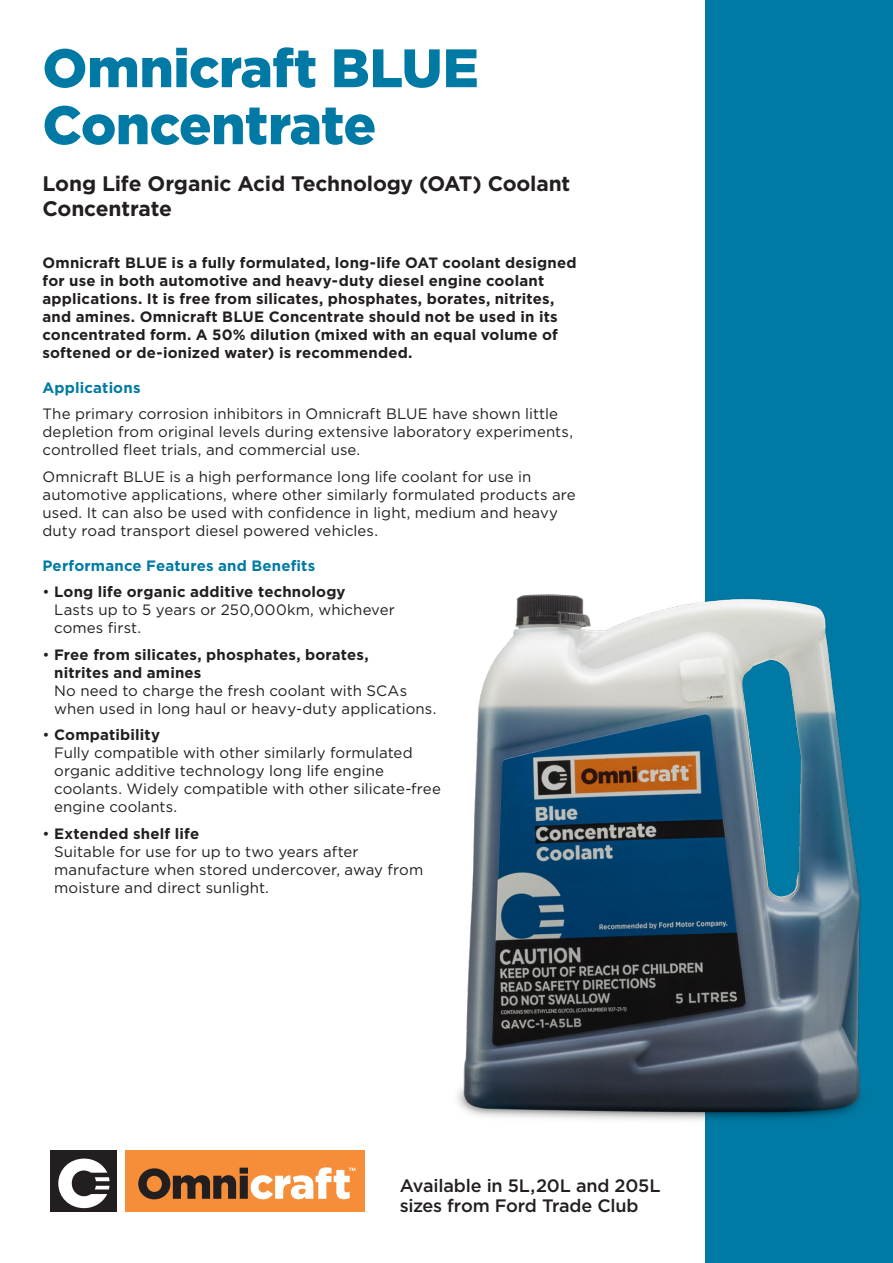
<style>
.page{position:relative;width:893px;height:1263px;background:#fff}
.page>*{position:absolute;margin:0;border:0;box-sizing:border-box;transform-origin:0 0}
.t1{font:900 54px/57px "Gotham";letter-spacing:-.01em;color:#007aa4}
.t2{font:700 21px/25.2px "Gotham";letter-spacing:-.01em;color:#231f20}
.t3{font:500 18px/19.5px "Gotham";letter-spacing:-.01em;color:#231f20}
.Body_Copy{font:15px/18px "Gotham";letter-spacing:.005em;color:#231f20}
.Body_Copy-2{font:700 15px/18px "Gotham";letter-spacing:.01em;color:#231f20}
.Subhead{font:700 15px "Gotham";letter-spacing:.01em;color:#007aa4}
.s1{font-weight:700}
</style>
<div class="page">
<div style="left:51px;top:1150px;width:66px;height:62px;background:#231f20"></div>
<div style="left:125px;top:1150px;width:240px;height:62px;background:#f68d38"></div>
<svg style="left:138px;top:1167px;width:217px;height:32px"></svg>
<svg style="left:58px;top:1158px;width:52px;height:50px"></svg>
<div style="left:706px;top:0;width:187px;height:1263px;background:#007aa4"></div>
<img style="left:457px;top:544px;width:404px;height:587px">
<p class="t1" style="left:43px;top:38px;width:438px">Omnicraft BLUE<br>Concentrate</p>
<p class="t2" style="left:43px;top:170px;width:529px">Long Life Organic Acid Technology (OAT) Coolant<br>Concentrate</p>
<p class="Body_Copy-2" style="left:43px;top:253px;width:536px">Omnicraft BLUE is a fully formulated, long-life OAT coolant designed for use in both automotive and heavy-duty diesel engine coolant applications. It is free from silicates, phosphates, borates, nitrites, and amines. Omnicraft BLUE Concentrate should not be used in its concentrated form. A 50% dilution (mixed with an equal volume of softened or de-ionized water) is recommended.</p>
<p class="Subhead" style="left:43px;top:379px;width:100px">Applications</p>
<p class="Body_Copy" style="left:43px;top:404px;width:532px">The primary corrosion inhibitors in Omnicraft BLUE have shown little depletion from original levels during extensive laboratory experiments, controlled fleet trials, and commercial use.</p>
<p class="Body_Copy" style="left:43px;top:467px;width:535px">Omnicraft BLUE is a high performance long life coolant for use in automotive applications, where other similarly formulated products are used. It can also be used with confidence in light, medium and heavy duty road transport diesel powered vehicles.</p>
<p class="Subhead" style="left:43px;top:557px;width:274px">Performance Features and Benefits</p>
<p class="Body_Copy" style="left:54px;top:582px;width:342px;text-indent:-12px">• <span class="s1">Long life organic additive technology<br></span>Lasts up to 5 years or 250,000km, whichever comes first.</p>
<p class="Body_Copy" style="left:54px;top:645px;width:384px;text-indent:-12px">• <span class="s1">Free from silicates, phosphates, borates,<br>nitrites and amines<br></span>No need to charge the fresh coolant with SCAs when used in long haul or heavy-duty applications.</p>
<p class="Body_Copy" style="left:54px;top:725px;width:388px;text-indent:-12px">• <span class="s1">Compatibility<br></span>Fully compatible with other similarly formulated organic additive technology long life engine coolants. Widely compatible with other silicate-free engine coolants.</p>
<p class="Body_Copy" style="left:54px;top:824px;width:371px;text-indent:-12px">• <span class="s1">Extended shelf life<br></span>Suitable for use for up to two years after manufacture when stored undercover, away from moisture and direct sunlight.</p>
<p class="t3" style="left:400px;top:1176px;width:262px">Available in 5L,20L and 205L sizes from Ford Trade Club</p>
</div>
